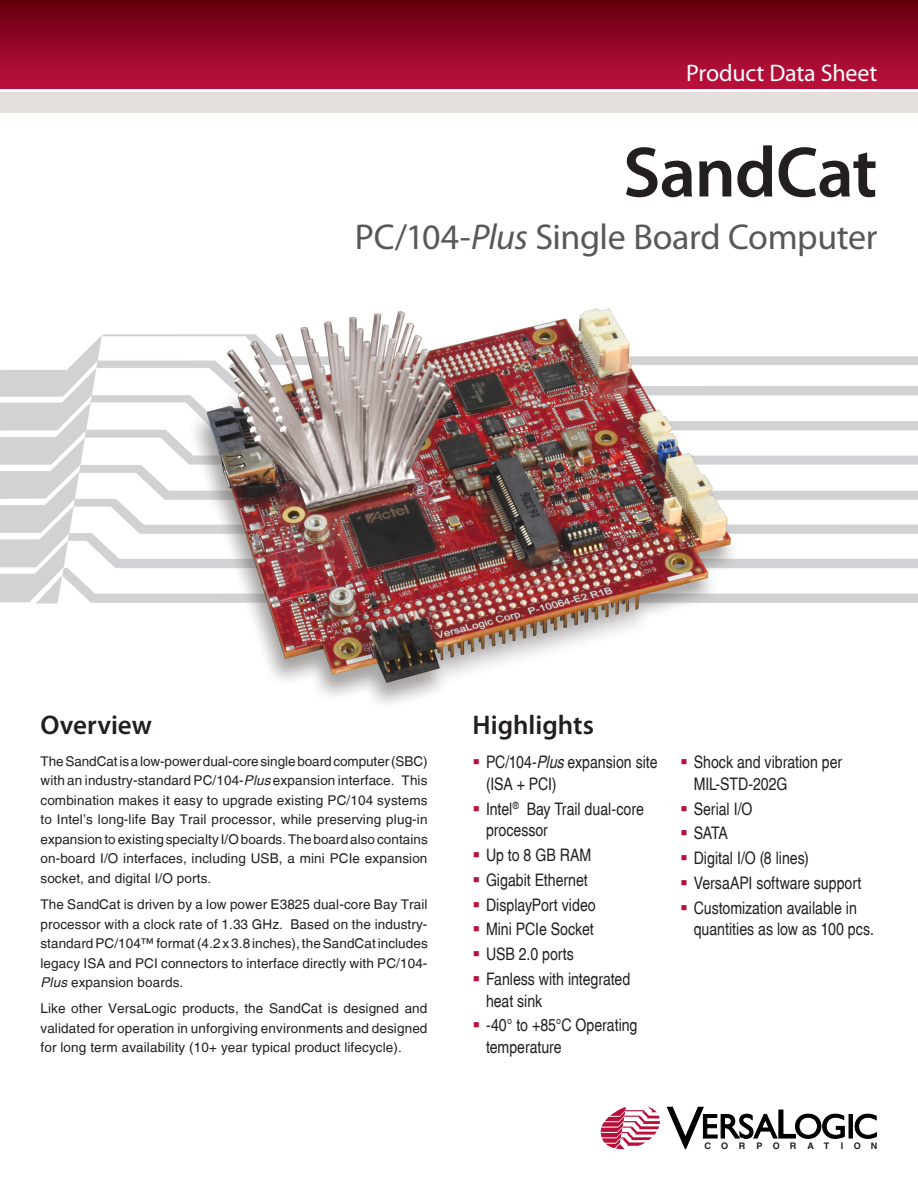
<style>
.page{position:relative;width:918px;height:1188px;background:#fff}
.page>*{position:absolute;margin:0;border:0;box-sizing:border-box;transform-origin:0 0}
.DS-Title_Page_1{font:600 72px "Myriad Pro";letter-spacing:-.015em;color:#231f20}
.DS-Title_Page_2{font:36px "Myriad Pro";letter-spacing:-.01em;color:#57585a}
.DS-Subheads{font:600 27px "Myriad Pro";color:#231f20}
.DS-TopBarS{font:24px "Myriad Pro";letter-spacing:-.005em;color:#fff}
.DS-Product_Bullets{font:condensed 17.25px/21.8px "Helvetica LT";color:#231f20}
.DS-Copy{font:13.5px/19.5px "Helvetica LT";letter-spacing:.01em;color:#231f20;text-align:justify}
.t1{font:700 9px "Helvetica LT";color:#231f20}
.s1{font-style:italic}
</style>
<div class="page">
<div style="left:0;top:92px;width:918px;height:20px;background:#e5dfdb"></div>
<div style="left:0;top:0;width:918px;height:89px;background:linear-gradient(to bottom,#64000e,#c11140)"></div>
<img style="left:0;top:308px;width:918px;height:396px">
<svg style="left:667px;top:1107px;width:178px;height:42px"></svg>
<hr style="left:849px;top:1114px;width:4px;height:24px;background:#000001">
<svg style="left:854px;top:1113px;width:23px;height:26px"></svg>
<svg style="left:601px;top:1107px;width:59px;height:42px"></svg>
<p class="DS-TopBarS" style="left:686px;top:59px;width:193px">Product Data Sheet</p>
<p class="DS-Title_Page_1" style="left:623px;top:127px;width:256px">SandCat</p>
<p class="DS-Title_Page_2" style="left:355px;top:215px;width:524px">PC/104-<span class="s1">Plus</span> Single Board Computer</p>
<p class="DS-Subheads" style="left:40px;top:708px;width:113px">Overview</p>
<p class="DS-Copy" style="left:40px;top:751px;width:389px">The SandCat is a low-power dual-core single board computer (SBC) with an industry-standard PC/104-<span class="s1">Plus</span> expansion interface. This combination makes it easy to upgrade existing PC/104 systems to Intel’s long-life Bay Trail processor, while preserving plug-in expansion to existing specialty I/O boards. The board also contains on-board I/O interfaces, including USB, a mini PCIe expansion socket, and digital I/O ports.</p>
<p class="DS-Copy" style="left:40px;top:894px;width:389px">The SandCat is driven by a low power E3825 dual-core Bay Trail processor with a clock rate of 1.33 GHz. Based on the industry&shy;standard PC/104™ format (4.2 x 3.8 inches), the SandCat includes legacy ISA and PCI connectors to interface directly with PC/104- <span class="s1">Plus</span> expansion boards.</p>
<p class="DS-Copy" style="left:40px;top:999px;width:389px">Like other VersaLogic products, the SandCat is designed and validated for operation in unforgiving environments and designed for long term availability (10+ year typical product lifecycle).</p>
<p class="DS-Subheads" style="left:472px;top:708px;width:123px">Highlights</p>
<p class="DS-Product_Bullets" style="left:486px;top:751px;width:173px">PC/104-<span class="s1">Plus</span> expansion site (ISA + PCI)</p>
<p class="DS-Product_Bullets" style="left:486px;top:797px;width:159px">Intel<sup>®</sup> Bay Trail dual-core processor</p>
<p class="DS-Product_Bullets" style="left:486px;top:844px;width:107px">Up to 8 GB RAM</p>
<p class="DS-Product_Bullets" style="left:486px;top:869px;width:103px">Gigabit Ethernet</p>
<p class="DS-Product_Bullets" style="left:486px;top:893px;width:111px">DisplayPort video</p>
<p class="DS-Product_Bullets" style="left:486px;top:918px;width:109px">Mini PCIe Socket</p>
<p class="DS-Product_Bullets" style="left:486px;top:943px;width:89px">USB 2.0 ports</p>
<p class="DS-Product_Bullets" style="left:486px;top:968px;width:146px">Fanless with integrated heat sink</p>
<p class="DS-Product_Bullets" style="left:486px;top:1014px;width:153px">-40° to +85°C Operating temperature</p>
<p class="DS-Product_Bullets" style="left:694px;top:751px;width:150px">Shock and vibration per<br>MIL-STD-202G</p>
<p class="DS-Product_Bullets" style="left:694px;top:797px;width:60px">Serial I/O</p>
<p class="DS-Product_Bullets" style="left:694px;top:822px;width:36px">SATA</p>
<p class="DS-Product_Bullets" style="left:694px;top:847px;width:117px">Digital I/O (8 lines)</p>
<p class="DS-Product_Bullets" style="left:694px;top:872px;width:169px">VersaAPI software support</p>
<p class="DS-Product_Bullets" style="left:694px;top:896px;width:182px">Customization available in quantities as low as 100 pcs.</p>
<p class="t1" style="left:704px;top:1140px;width:175px">C O R P O R A T I O N</p>
</div>
